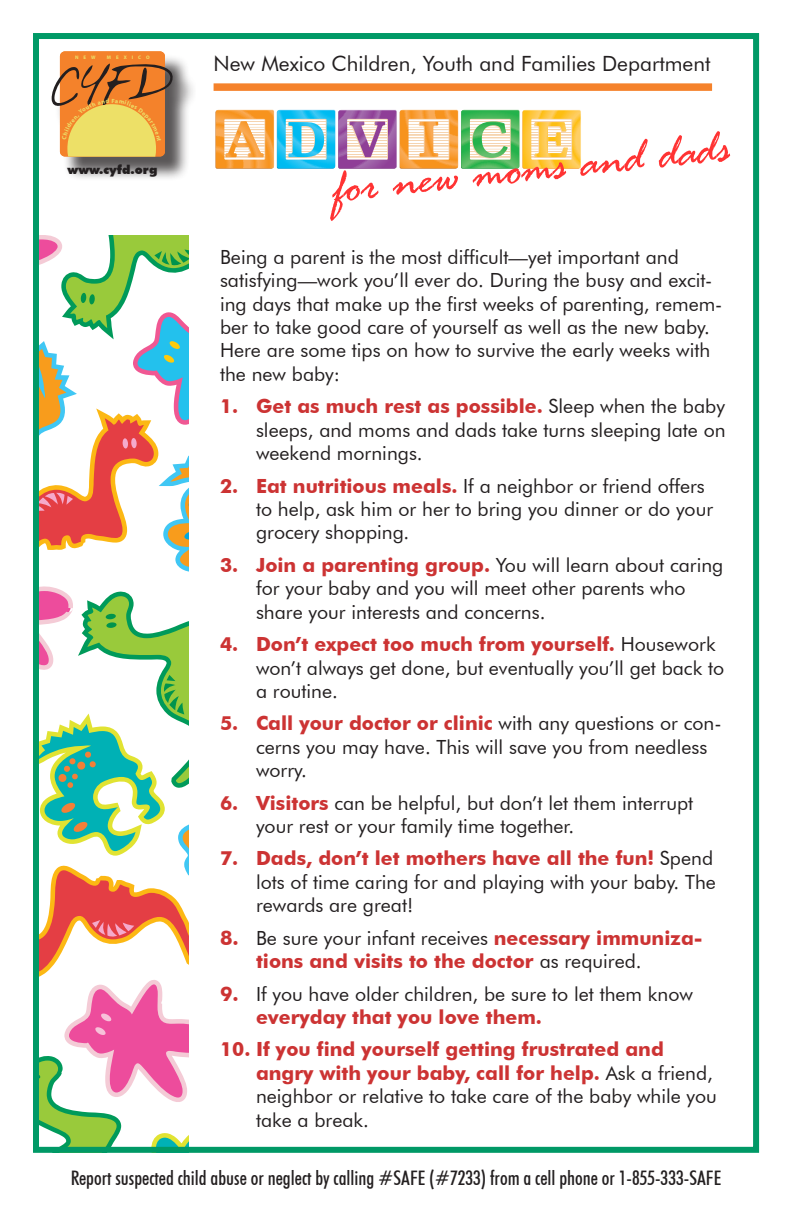
<style>
.page{position:relative;width:794px;height:1223px;background:#fff}
.page>*{position:absolute;margin:0;border:0;box-sizing:border-box;transform-origin:0 0}
.t1{font:49.8px "Rage Joi D";color:#f33}
.t2{font:21px "Futura BT";color:#231f20}
.t3{font:500 condensed 20px "Futura BT";color:#231f20}
.t4{font:19.6px/23.4px "Futura BT";color:#231f20}
.t5{font:700 19.6px/23.4px "Futura BT";color:#c33}
.t6{font:900 12.4px "Futura BT";color:#231f20}
.t7{font:700 5px "Myriad";letter-spacing:1em;color:#ede067}
.s1{font-weight:700;color:#c33}
.s2{font-size:20px}
.s3{font-weight:400;color:#231f20}
.s4{font-weight:700;font-size:20px;color:#c33}
</style>
<div class="page">
<svg style="left:215px;top:110px;width:366px;height:59px"></svg>
<div style="left:214px;top:83px;width:498px;height:8px;background:#f5822b"></div>
<div style="left:54px;top:54px;width:142px;height:127px;background:#231f20;opacity:.75"></div>
<div style="left:60px;top:51px;width:105px;height:105px;background:#f4822b;border-radius:5px"></div>
<svg style="left:40px;top:236px;width:149px;height:909px"></svg>
<div style="left:33px;top:33px;width:726px;height:1119px;border:6px solid #096"></div>
<svg style="left:51px;top:63px;width:123px;height:93px"></svg>
<p class="t7" style="left:75px;top:55px;width:22px">NEW</p>
<p class="t7" style="left:107px;top:55px;width:44px">MEXICO</p>
<p class="t6" style="left:68px;top:162px;width:91px">www.cyfd.org</p>
<p class="t2" style="left:214px;top:51px;width:498px">New Mexico Children, Youth and Families Department</p>
<p class="t1" style="left:331px;top:161px;width:401px;rotate:-6deg">for new moms and dads</p>
<p class="t4" style="left:220px;top:245px;width:504px">Being a parent is the most difficult—yet important and satisfying—work you’ll ever do. During the busy and excit&shy;ing days that make up the first weeks of parenting, remem&shy;ber to take good care of yourself as well as the new baby.<br>Here are some tips on how to survive the early weeks with the new baby:</p>
<p class="t4" style="left:256px;top:394px;width:471px;text-align:justify;text-indent:-36px"><span class="s1">1. Get as much rest as possible.</span> Sleep when the baby sleeps, and moms and dads take turns sleeping late on weekend mornings.</p>
<p class="t4" style="left:256px;top:473px;width:459px;text-indent:-36px"><span class="s1">2. Eat nutritious meals.</span> If a neighbor or friend offers to help, ask him or her to bring you dinner or do your grocery shopping.</p>
<p class="t4" style="left:256px;top:553px;width:469px;text-indent:-36px"><span class="s1">3. Join a parenting group.</span> You will learn about caring for your baby and you will meet other parents who share your interests and concerns.</p>
<p class="t4" style="left:256px;top:632px;width:470px;text-indent:-36px"><span class="s1">4. Don’t expect too much from yourself.</span> Housework won’t always get done, but eventually you’ll get back to a routine.</p>
<p class="t4" style="left:256px;top:711px;width:467px;text-indent:-36px"><span class="s1">5. Call your doctor or clinic</span> with any questions or con&shy;cerns you may have. This will save you from needless worry.</p>
<p class="t4" style="left:256px;top:790px;width:439px;text-indent:-36px"><span class="s1">6. Visitors</span> can be helpful, but don’t let them interrupt your rest or your family time together.</p>
<p class="t4" style="left:256px;top:846px;width:461px;text-indent:-36px"><span class="s1">7. Dads, don’t let mothers have all the fun!</span> Spend lots of time caring for and playing with your baby. The rewards are great!</p>
<p class="t5" style="left:256px;top:925px;width:448px;text-indent:-36px"><span class="s2">8.</span> <span class="s3">Be sure your infant receives</span> necessary immuniza&shy;tions and visits to the doctor <span class="s3">as required.</span></p>
<p class="t4" style="left:256px;top:981px;width:438px;text-indent:-36px"><span class="s4">9.</span> If you have older children, be sure to let them know <span class="s1">everyday that you love them.</span></p>
<p class="t5" style="left:256px;top:1037px;width:462px;text-indent:-36px">10. If you find yourself getting frustrated and angry with your baby, call for help. <span class="s3">Ask a friend, neighbor or relative to take care of the baby while you take a break.</span></p>
<p class="t3" style="left:71px;top:1164px;width:652px">Report suspected child abuse or neglect by calling #SAFE (#7233) from a cell phone or 1-855-333-SAFE</p>
</div>
